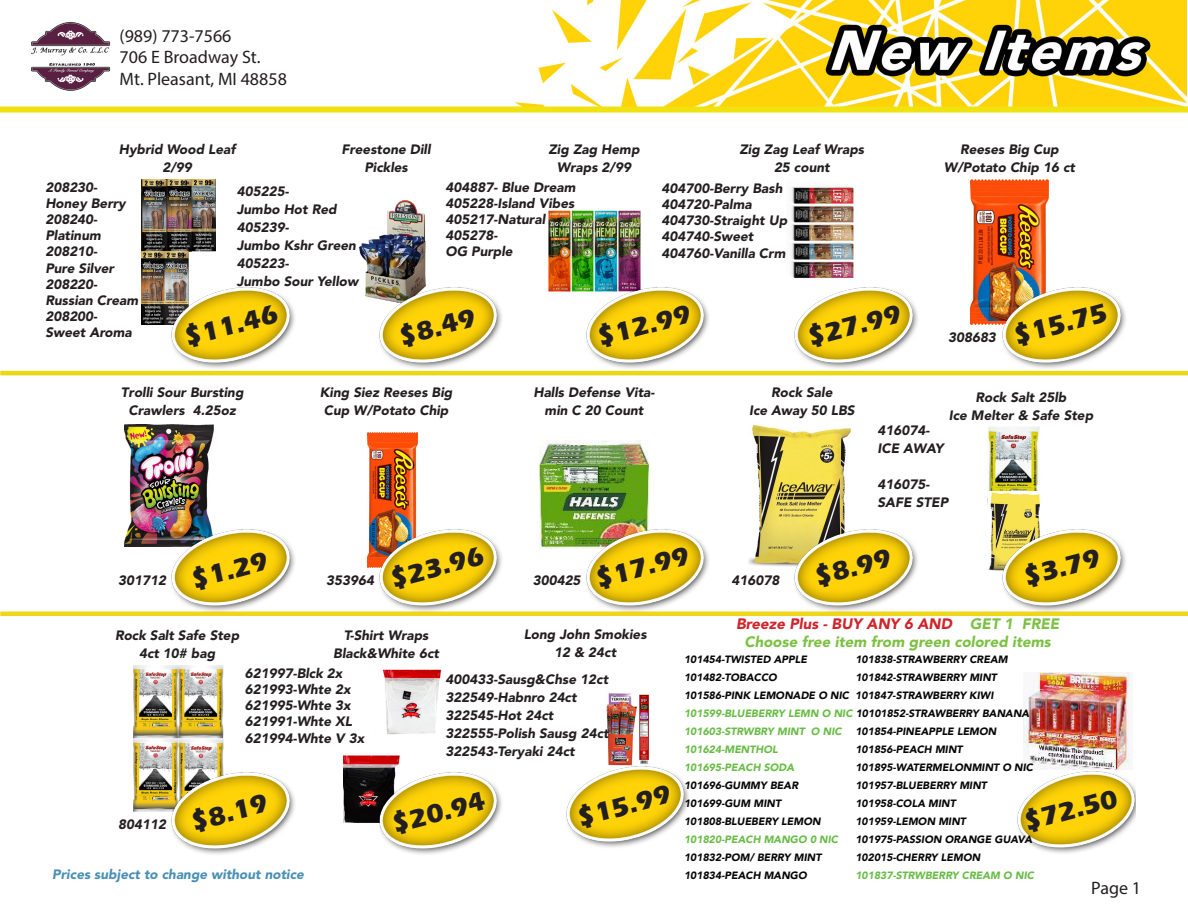
<style>
.page{position:relative;width:1188px;height:918px;background:#fff}
.page>*{position:absolute;margin:0;border:0;box-sizing:border-box;transform-origin:0 0}
.t1{font:700 27px "Eras ITC";color:#231f20}
.t2{font:18px/21.6px "Myriad Pro";color:#231f20}
.t3{font:italic 900 15px "Avenir LT Std";color:#7bc142}
.t4{font:italic 900 15px "Avenir LT Std";color:#d1232a}
.t5{font:italic 900 13.5px/18px "Avenir LT Std";color:#231f20;text-align:center}
.t6{font:italic 900 13.5px "Avenir LT Std";color:#4990b5}
.t7{font:italic 900 10.5px "Avenir LT Std";color:#050605}
.t8{font:italic 900 10.5px "Avenir LT Std";color:#68bc45}
.s1{color:#7bc142}
.s2{color:#68bc45}
</style>
<div class="page">
<img style="left:514px;top:0;width:673px;height:106px">
<img style="left:31px;top:22px;width:80px;height:69px">
<div style="left:0;top:106px;width:1188px;height:6px;background:#efe210"></div>
<hr style="left:0;top:371px;width:1188px;height:4px;background:#ecd713">
<hr style="left:0;top:612px;width:1188px;height:4px;background:#f0d618">
<img style="left:142px;top:179px;width:73px;height:146px">
<img style="left:124px;top:424px;width:90px;height:123px">
<img style="left:134px;top:666px;width:89px;height:145px">
<img style="left:359px;top:200px;width:68px;height:99px">
<img style="left:367px;top:432px;width:51px;height:136px">
<img style="left:548px;top:210px;width:93px;height:82px">
<img style="left:540px;top:441px;width:109px;height:108px">
<img style="left:791px;top:186px;width:63px;height:92px">
<img style="left:971px;top:179px;width:77px;height:146px">
<img style="left:748px;top:424px;width:104px;height:143px">
<img style="left:987px;top:427px;width:53px;height:79px">
<img style="left:1024px;top:672px;width:106px;height:98px">
<img style="left:1017px;top:771px;width:118px;height:83px">
<img style="left:606px;top:693px;width:44px;height:72px">
<img style="left:988px;top:491px;width:52px;height:80px">
<img style="left:382px;top:669px;width:60px;height:66px">
<img style="left:344px;top:755px;width:56px;height:68px">
<img style="left:170px;top:286px;width:125px;height:83px">
<img style="left:170px;top:529px;width:126px;height:83px">
<img style="left:170px;top:772px;width:125px;height:83px">
<img style="left:566px;top:765px;width:123px;height:83px">
<img style="left:377px;top:772px;width:125px;height:83px">
<img style="left:377px;top:286px;width:125px;height:83px">
<img style="left:377px;top:529px;width:127px;height:83px">
<img style="left:584px;top:529px;width:127px;height:83px">
<img style="left:584px;top:286px;width:125px;height:83px">
<img style="left:793px;top:529px;width:126px;height:83px">
<img style="left:794px;top:287px;width:124px;height:82px">
<img style="left:1000px;top:529px;width:127px;height:83px">
<img style="left:1000px;top:286px;width:126px;height:83px">
<h2 class="t2" style="left:120px;top:24px;width:169px">(989) 773-7566<br>706 E Broadway St.<br>Mt. Pleasant, MI 48858</h2>
<p class="t5" style="left:119px;top:140px;width:118px">Hybrid Wood Leaf</p>
<p class="t5" style="left:162px;top:158px;width:31px">2/99</p>
<p class="t5" style="left:342px;top:140px;width:91px">Freestone Dill<br>Pickles</p>
<p class="t5" style="left:548px;top:140px;width:93px">Zig Zag Hemp</p>
<p class="t5" style="left:557px;top:158px;width:76px">Wraps 2/99</p>
<p class="t5" style="left:739px;top:140px;width:126px">Zig Zag Leaf Wraps</p>
<p class="t5" style="left:774px;top:158px;width:57px">25 count</p>
<p class="t5" style="left:960px;top:140px;width:100px">Reeses Big Cup</p>
<p class="t5" style="left:944px;top:158px;width:133px">W/Potato Chip 16 ct</p>
<p class="t5" style="left:45px;top:178px;width:53px">208230-</p>
<p class="t5" style="left:45px;top:194px;width:82px">Honey Berry</p>
<p class="t5" style="left:45px;top:210px;width:53px">208240-</p>
<p class="t5" style="left:45px;top:227px;width:57px">Platinum</p>
<p class="t5" style="left:45px;top:243px;width:53px">208210-</p>
<p class="t5" style="left:45px;top:259px;width:70px">Pure Silver</p>
<p class="t5" style="left:45px;top:275px;width:53px">208220-</p>
<p class="t5" style="left:45px;top:291px;width:94px">Russian Cream</p>
<p class="t5" style="left:45px;top:308px;width:53px">208200-</p>
<p class="t5" style="left:45px;top:324px;width:88px">Sweet Aroma</p>
<p class="t5" style="left:237px;top:183px;width:53px">405225-</p>
<p class="t5" style="left:237px;top:201px;width:101px">Jumbo Hot Red</p>
<p class="t5" style="left:237px;top:219px;width:53px">405239-</p>
<p class="t5" style="left:237px;top:237px;width:121px">Jumbo Kshr Green</p>
<p class="t5" style="left:237px;top:255px;width:53px">405223-</p>
<p class="t5" style="left:237px;top:273px;width:123px">Jumbo Sour Yellow</p>
<p class="t5" style="left:446px;top:178px;width:131px">404887- Blue Dream</p>
<p class="t5" style="left:446px;top:194px;width:130px">405228-Island Vibes</p>
<p class="t5" style="left:446px;top:210px;width:101px">405217-Natural</p>
<p class="t5" style="left:446px;top:227px;width:53px">405278-</p>
<p class="t5" style="left:446px;top:243px;width:69px">OG Purple</p>
<p class="t5" style="left:662px;top:179px;width:122px">404700-Berry Bash</p>
<p class="t5" style="left:662px;top:195px;width:92px">404720-Palma</p>
<p class="t5" style="left:662px;top:212px;width:127px">404730-Straight Up</p>
<p class="t5" style="left:662px;top:228px;width:93px">404740-Sweet</p>
<p class="t5" style="left:662px;top:244px;width:125px">404760-Vanilla Crm</p>
<p class="t1" style="left:181px;top:323px;width:97px;rotate:-15deg">$11.46</p>
<p class="t1" style="left:395px;top:322px;width:80px;rotate:-15deg">$8.49</p>
<p class="t1" style="left:594px;top:323px;width:97px;rotate:-15deg">$12.99</p>
<p class="t1" style="left:804px;top:323px;width:97px;rotate:-15deg">$27.99</p>
<p class="t1" style="left:1010px;top:321px;width:97px;rotate:-15deg">$15.75</p>
<p class="t5" style="left:948px;top:328px;width:49px">308683</p>
<p class="t5" style="left:121px;top:383px;width:124px">Trolli Sour Bursting<br>Crawlers 4.25oz</p>
<p class="t5" style="left:320px;top:383px;width:134px;text-align:left">King Siez Reeses Big<br>Cup W/Potato Chip</p>
<p class="t5" style="left:533px;top:383px;width:123px">Halls Defense Vita&shy;min C 20 Count</p>
<p class="t5" style="left:771px;top:383px;width:63px">Rock Sale</p>
<p class="t5" style="left:749px;top:401px;width:107px">Ice Away 50 LBS</p>
<p class="t5" style="left:975px;top:388px;width:92px">Rock Salt 25lb</p>
<p class="t5" style="left:949px;top:406px;width:146px">Ice Melter &amp; Safe Step</p>
<p class="t5" style="left:878px;top:421px;width:53px">416074-</p>
<p class="t5" style="left:878px;top:439px;width:68px">ICE AWAY</p>
<p class="t5" style="left:878px;top:475px;width:53px">416075-</p>
<p class="t5" style="left:878px;top:493px;width:72px">SAFE STEP</p>
<p class="t5" style="left:118px;top:572px;width:49px">301712</p>
<p class="t1" style="left:188px;top:565px;width:80px;rotate:-15deg">$1.29</p>
<p class="t1" style="left:387px;top:564px;width:97px;rotate:-15deg">$23.96</p>
<p class="t5" style="left:326px;top:572px;width:49px">353964</p>
<p class="t5" style="left:533px;top:572px;width:49px">300425</p>
<p class="t1" style="left:592px;top:564px;width:97px;rotate:-15deg">$17.99</p>
<p class="t1" style="left:811px;top:562px;width:80px;rotate:-15deg">$8.99</p>
<p class="t5" style="left:732px;top:572px;width:49px">416078</p>
<p class="t1" style="left:1020px;top:562px;width:80px;rotate:-15deg">$3.79</p>
<p class="t4" style="left:736px;top:615px;width:325px">Breeze Plus - BUY ANY 6 AND <span class="s1">GET 1 FREE</span></p>
<p class="t3" style="left:745px;top:633px;width:308px">Choose free item from green colored items</p>
<p class="t5" style="left:524px;top:625px;width:124px">Long John Smokies</p>
<p class="t5" style="left:554px;top:643px;width:64px">12 &amp; 24ct</p>
<p class="t5" style="left:115px;top:626px;width:126px">Rock Salt Safe Step</p>
<p class="t5" style="left:139px;top:644px;width:78px">4ct 10# bag</p>
<p class="t5" style="left:344px;top:626px;width:86px">T-Shirt Wraps</p>
<p class="t5" style="left:333px;top:644px;width:107px">Black&amp;White 6ct</p>
<p class="t7" style="left:684px;top:653px;width:125px">101454-TWISTED APPLE</p>
<p class="t7" style="left:855px;top:653px;width:154px">101838-STRAWBERRY CREAM</p>
<p class="t7" style="left:684px;top:671px;width:94px">101482-TOBACCO</p>
<p class="t7" style="left:855px;top:671px;width:143px">101842-STRAWBERRY MINT</p>
<p class="t7" style="left:684px;top:689px;width:311px">101586-PINK LEMONADE O NIC 101847-STRAWBERRY KIWI</p>
<p class="t7" style="left:684px;top:707px;width:347px"><span class="s2">101599-BLUEBERRY LEMN O NIC</span> 10101852-STRAWBERRY BANANA</p>
<p class="t8" style="left:684px;top:725px;width:159px">101603-STRWBRY MINT O NIC</p>
<p class="t7" style="left:855px;top:725px;width:143px">101854-PINEAPPLE LEMON</p>
<p class="t8" style="left:684px;top:743px;width:95px">101624-MENTHOL</p>
<p class="t7" style="left:855px;top:743px;width:109px">101856-PEACH MINT</p>
<p class="t8" style="left:684px;top:761px;width:112px">101695-PEACH SODA</p>
<p class="t7" style="left:855px;top:761px;width:179px">101895-WATERMELONMINT O NIC</p>
<p class="t7" style="left:684px;top:779px;width:116px">101696-GUMMY BEAR</p>
<p class="t7" style="left:855px;top:779px;width:133px">101957-BLUEBERRY MINT</p>
<p class="t7" style="left:684px;top:797px;width:98px">101699-GUM MINT</p>
<p class="t7" style="left:855px;top:797px;width:102px">101958-COLA MINT</p>
<p class="t7" style="left:684px;top:815px;width:138px">101808-BLUEBERY LEMON</p>
<p class="t7" style="left:855px;top:815px;width:112px">101959-LEMON MINT</p>
<p class="t8" style="left:684px;top:833px;width:156px">101820-PEACH MANGO 0 NIC</p>
<p class="t7" style="left:855px;top:833px;width:178px">101975-PASSION ORANGE GUAVA</p>
<p class="t7" style="left:684px;top:851px;width:139px">101832-POM/ BERRY MINT</p>
<p class="t7" style="left:855px;top:851px;width:126px">102015-CHERRY LEMON</p>
<p class="t5" style="left:245px;top:664px;width:99px">621997-Blck 2x</p>
<p class="t5" style="left:245px;top:681px;width:107px">621993-Whte 2x</p>
<p class="t5" style="left:245px;top:697px;width:107px">621995-Whte 3x</p>
<p class="t5" style="left:245px;top:713px;width:109px">621991-Whte XL</p>
<p class="t5" style="left:245px;top:729px;width:121px">621994-Whte V 3x</p>
<p class="t5" style="left:446px;top:670px;width:164px">400433-Sausg&amp;Chse 12ct</p>
<p class="t5" style="left:446px;top:688px;width:133px">322549-Habnro 24ct</p>
<p class="t5" style="left:446px;top:706px;width:109px">322545-Hot 24ct</p>
<p class="t5" style="left:446px;top:724px;width:165px">322555-Polish Sausg 24ct</p>
<p class="t5" style="left:446px;top:742px;width:131px">322543-Teryaki 24ct</p>
<p class="t1" style="left:574px;top:803px;width:97px;rotate:-15deg">$15.99</p>
<p class="t1" style="left:1020px;top:807px;width:97px;rotate:-15deg">$72.50</p>
<p class="t1" style="left:388px;top:810px;width:97px;rotate:-15deg">$20.94</p>
<p class="t1" style="left:187px;top:808px;width:80px;rotate:-15deg">$8.19</p>
<p class="t5" style="left:118px;top:816px;width:49px">804112</p>
<p class="t6" style="left:52px;top:866px;width:253px">Prices subject to change without notice</p>
<p class="t7" style="left:684px;top:869px;width:124px">101834-PEACH MANGO</p>
<p class="t8" style="left:855px;top:869px;width:180px">101837-STRWBERRY CREAM O NIC</p>
<p class="t2" style="left:1091px;top:877px;width:51px">Page 1</p>
</div>
